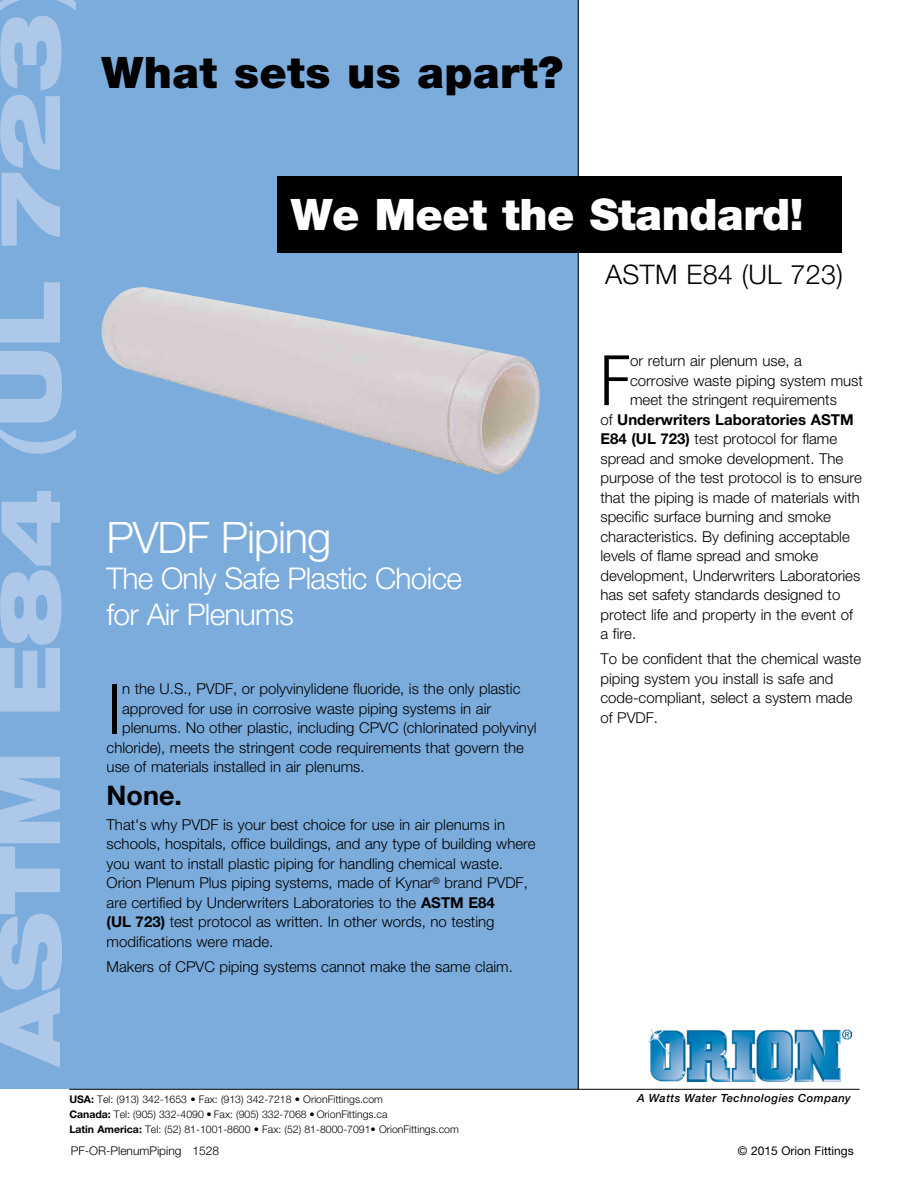
<style>
.page{position:relative;width:918px;height:1188px;background:#fff}
.page>*{position:absolute;margin:0;border:0;box-sizing:border-box;transform-origin:0 0}
.t1{font:900 expanded 84px "Helvetica Neue LT Std";letter-spacing:-.025em;color:#adc8e9}
.t2{font:300 condensed 69.6px "Helvetica Neue LT Std";color:#000}
.t3{font:300 69.6px "Helvetica Neue LT Std";color:#000}
.t4{font:900 43.5px "Helvetica Neue LT Std";letter-spacing:-.01em;color:#fff}
.t5{font:900 43.5px "Helvetica Neue LT Std";letter-spacing:.01em;color:#000}
.t6{font:300 43.5px "Helvetica Neue LT Std";letter-spacing:-.025em;color:#fff}
.t7{font:300 30px/36px "Helvetica Neue LT Std";letter-spacing:-.025em;color:#fff}
.t8{font:300 27px "Helvetica Neue LT Std";letter-spacing:.01em;color:#000}
.t9{font:700 27px "Helvetica Neue LT Std";color:#000}
.t10{font:300 15px/19.5px "Helvetica Neue LT Std";color:#000}
.t11{font:700 15px "Helvetica Neue LT Std";color:#000}
.t12{font:300 12px "Helvetica Neue LT Std";color:#000}
.t13{font:12px "Helvetica Neue LT Std";color:#000}
.t14{font:italic 500 11.25px "Helvetica Neue LT Std";letter-spacing:.04em;color:#000}
.t15{font:300 10.5px/15px "Helvetica Neue LT Std";color:#000}
.s1{font-weight:500}
.s2{font-weight:700}
.s3{font-weight:300}
</style>
<div class="page">
<div style="left:0;top:0;width:579px;height:1089px;background:#7cacdc"></div>
<img style="left:102px;top:287px;width:438px;height:188px">
<hr style="left:578px;top:0;width:1px;height:1090px;background:#030302">
<div style="left:277px;top:176px;width:564px;height:77px;background:#000"></div>
<hr style="left:69px;top:1089px;width:791px;height:1px;background:#000">
<img style="left:649px;top:1030px;width:203px;height:51px">
<h1 class="t1" style="left:-25px;top:1065px;width:1054px;rotate:-90deg">ASTM E84 <span class="s1">(</span>UL 723</h1>
<h3 class="t5" style="left:102px;top:47px;width:463px">What sets us apart?</h3>
<h3 class="t4" style="left:291px;top:188px;width:514px">We Meet the Standard!</h3>
<h3 class="t6" style="left:107px;top:511px;width:226px">PVDF Piping</h3>
<h3 class="t7" style="left:107px;top:560px;width:357px">The Only Safe Plastic Choice for Air Plenums</h3>
<h2 class="t3" style="left:107px;top:666px;width:17px">I</h2>
<p class="t10" style="left:122px;top:679px;width:400px">n the U.S., PVDF, or polyvinylidene fluoride, is the only plastic</p>
<p class="t10" style="left:122px;top:699px;width:371px">approved for use in corrosive waste piping systems in air</p>
<p class="t10" style="left:122px;top:718px;width:416px">plenums. No other plastic, including CPVC (chlorinated polyvinyl</p>
<p class="t10" style="left:107px;top:738px;width:419px">chloride), meets the stringent code requirements that govern the</p>
<p class="t10" style="left:107px;top:757px;width:260px">use of materials installed in air plenums.</p>
<h3 class="t9" style="left:107px;top:779px;width:77px">None.</h3>
<p class="t10" style="left:107px;top:814px;width:431px">That's why PVDF is your best choice for use in air plenums in schools, hospitals, office buildings, and any type of building where you want to install plastic piping for handling chemical waste.<br>Orion Plenum Plus piping systems, made of Kynar<sup>®</sup> brand PVDF, are certified by Underwriters Laboratories to the <span class="s2">ASTM E84<br>(UL 723)</span> test protocol as written. In other words, no testing modifications were made.</p>
<p class="t10" style="left:107px;top:956px;width:408px">Makers of CPVC piping systems cannot make the same claim.</p>
<h3 class="t8" style="left:605px;top:258px;width:239px">ASTM E84 (UL 723)</h3>
<h2 class="t2" style="left:600px;top:341px;width:31px">F</h2>
<p class="t10" style="left:630px;top:351px;width:173px">or return air plenum use, a</p>
<p class="t10" style="left:630px;top:370px;width:234px">corrosive waste piping system must</p>
<p class="t10" style="left:630px;top:390px;width:208px">meet the stringent requirements</p>
<p class="t11" style="left:600px;top:410px;width:255px"><span class="s3">of</span> Underwriters Laboratories ASTM</p>
<p class="t10" style="left:600px;top:429px;width:238px"><span class="s2">E84 (UL 723)</span> test protocol for flame</p>
<p class="t10" style="left:600px;top:448px;width:244px">spread and smoke development. The</p>
<p class="t10" style="left:600px;top:468px;width:263px">purpose of the test protocol is to ensure</p>
<p class="t10" style="left:600px;top:487px;width:261px">that the piping is made of materials with</p>
<p class="t10" style="left:600px;top:507px;width:232px">specific surface burning and smoke</p>
<p class="t10" style="left:600px;top:526px;width:251px">characteristics. By defining acceptable</p>
<p class="t10" style="left:600px;top:546px;width:219px">levels of flame spread and smoke</p>
<p class="t10" style="left:600px;top:565px;width:261px">development, Underwriters Laboratories</p>
<p class="t10" style="left:600px;top:585px;width:241px">has set safety standards designed to</p>
<p class="t10" style="left:600px;top:604px;width:254px">protect life and property in the event of</p>
<p class="t10" style="left:600px;top:624px;width:37px">a fire.</p>
<p class="t10" style="left:600px;top:649px;width:262px">To be confident that the chemical waste piping system you install is safe and code-compliant, select a system made of PVDF.</p>
<p class="t15" style="left:69px;top:1092px;width:315px"><span class="s2">USA:</span> Tel: (913) 342-1653 • Fax: (913) 342-7218 • OrionFittings.com</p>
<p class="t14" style="left:637px;top:1091px;width:215px">A Watts Water Technologies Company</p>
<p class="t15" style="left:69px;top:1107px;width:391px"><span class="s2">Canada:</span> Tel: (905) 332-4090 • Fax: (905) 332-7068 • OrionFittings.ca<br><span class="s2">Latin America:</span> Tel: (52) 81-1001-8600 • Fax: (52) 81-8000-7091• OrionFittings.com</p>
<p class="t12" style="left:71px;top:1143px;width:150px">PF-OR-PlenumPiping 1528</p>
<p class="t13" style="left:738px;top:1143px;width:117px">© 2015 Orion Fittings</p>
</div>
